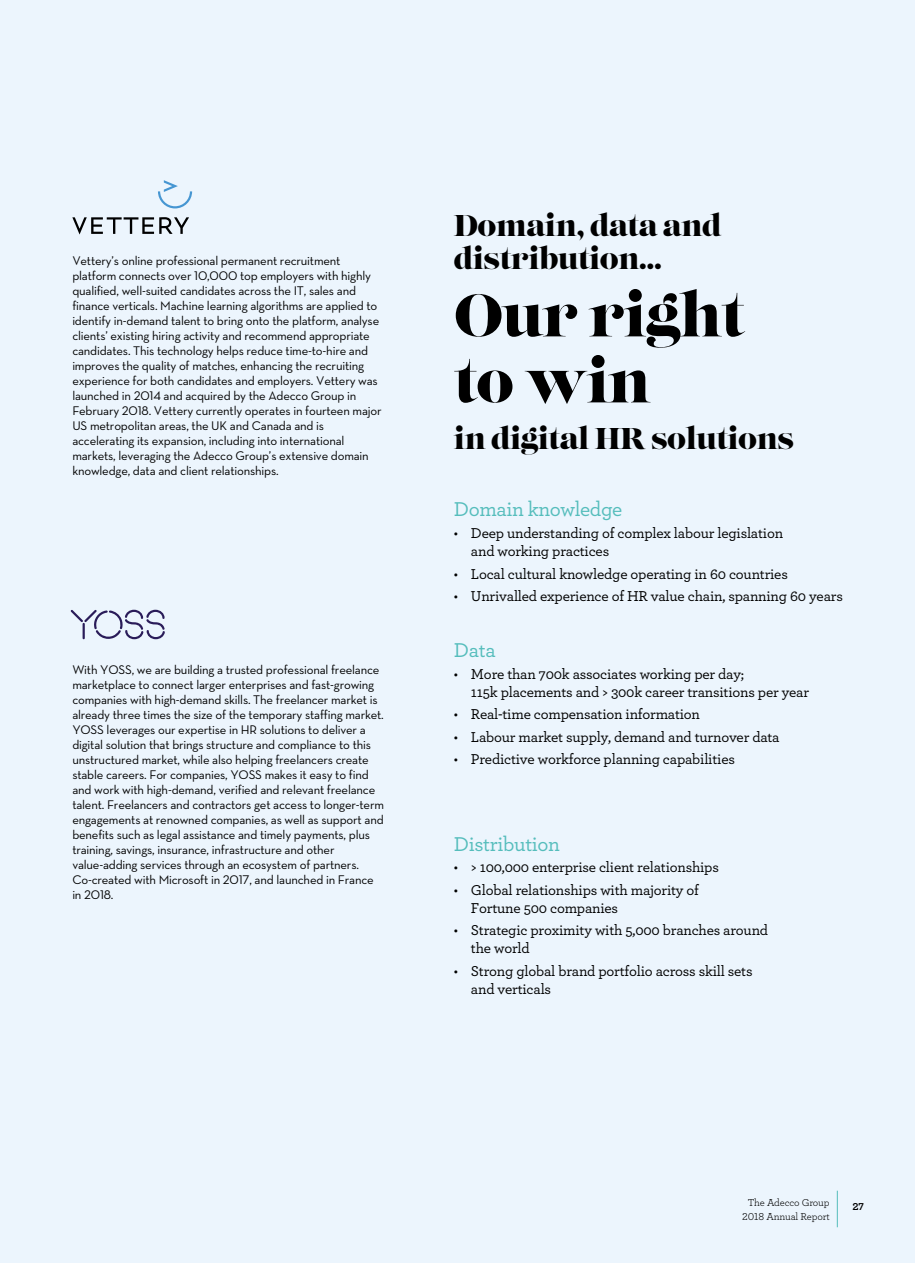
<style>
.page{position:relative;width:915px;height:1263px;background:#fff}
.page>*{position:absolute;margin:0;border:0;box-sizing:border-box;transform-origin:0 0}
.t1{font:60px/66px "Lust";letter-spacing:-.015em;color:#000}
.t2{font:30px/33px "Lust";letter-spacing:-.015em;color:#000}
.t3{font:500 21px "Archer";letter-spacing:-.02em;color:#55bdbc}
.t4{font:500 15px/18px "Archer";letter-spacing:-.015em;color:#000}
.t5{font:12.75px/15px "Neutraface Text";letter-spacing:-.015em;color:#000}
.t6{font:10.5px/13.5px "Archer";letter-spacing:-.015em;color:#000;text-align:center}
.t7{font:700 10.5px "Archer";color:#000}
</style>
<div class="page">
<div style="left:0;top:0;width:914px;height:1263px;background:#ecf5fd"></div>
<svg style="left:71px;top:610px;width:94px;height:29px"></svg>
<svg style="left:72px;top:217px;width:117px;height:17px"></svg>
<svg style="left:158px;top:180px;width:34px;height:28px"></svg>
<hr style="left:836px;top:1191px;width:1px;height:36px;background:#55bdbc">
<p class="t5" style="left:72px;top:253px;width:311px">Vettery’s online professional permanent recruitment platform connects over 10,000 top employers with highly qualified, well-suited candidates across the IT, sales and finance verticals. Machine learning algorithms are applied to identify in-demand talent to bring onto the platform, analyse clients’ existing hiring activity and recommend appropriate candidates. This technology helps reduce time-to-hire and improves the quality of matches, enhancing the recruiting experience for both candidates and employers. Vettery was launched in 2014 and acquired by the Adecco Group in February 2018. Vettery currently operates in fourteen major US metropolitan areas, the UK and Canada and is accelerating its expansion, including into international markets, leveraging the Adecco Group’s extensive domain knowledge, data and client relationships.</p>
<p class="t5" style="left:72px;top:662px;width:313px">With YOSS, we are building a trusted professional freelance marketplace to connect larger enterprises and fast-growing companies with high-demand skills. The freelancer market is already three times the size of the temporary staffing market.<br>YOSS leverages our expertise in HR solutions to deliver a digital solution that brings structure and compliance to this unstructured market, while also helping freelancers create stable careers. For companies, YOSS makes it easy to find and work with high-demand, verified and relevant freelance talent. Freelancers and contractors get access to longer-term engagements at renowned companies, as well as support and benefits such as legal assistance and timely payments, plus training, savings, insurance, infrastructure and other value-adding services through an ecosystem of partners.<br>Co-created with Microsoft in 2017, and launched in France in 2018.</p>
<h2 class="t2" style="left:454px;top:211px;width:269px">Domain, data and distribution…</h2>
<h1 class="t1" style="left:454px;top:286px;width:292px">Our right to win</h1>
<h2 class="t2" style="left:454px;top:424px;width:341px">in digital HR solutions</h2>
<h3 class="t3" style="left:454px;top:494px;width:170px">Domain knowledge</h3>
<p class="t4" style="left:471px;top:523px;width:313px;text-indent:-17px">• Deep understanding of complex labour legislation and working practices</p>
<p class="t4" style="left:454px;top:564px;width:335px">• Local cultural knowledge operating in 60 countries</p>
<p class="t4" style="left:454px;top:586px;width:390px">• Unrivalled experience of HR value chain, spanning 60 years</p>
<h3 class="t3" style="left:454px;top:635px;width:43px">Data</h3>
<p class="t4" style="left:471px;top:664px;width:339px;text-indent:-17px">• More than 700k associates working per day;<br>115k placements and &gt; 300k career transitions per year</p>
<p class="t4" style="left:454px;top:704px;width:247px">• Real-time compensation information</p>
<p class="t4" style="left:454px;top:727px;width:327px">• Labour market supply, demand and turnover data</p>
<p class="t4" style="left:454px;top:749px;width:282px">• Predictive workforce planning capabilities</p>
<h3 class="t3" style="left:454px;top:828px;width:108px">Distribution</h3>
<p class="t4" style="left:454px;top:857px;width:266px">• &gt; 100,000 enterprise client relationships</p>
<p class="t4" style="left:471px;top:880px;width:229px;text-indent:-17px">• Global relationships with majority of<br>Fortune 500 companies</p>
<p class="t4" style="left:471px;top:920px;width:298px;text-indent:-17px">• Strategic proximity with 5,000 branches around the world</p>
<p class="t4" style="left:471px;top:961px;width:283px;text-indent:-17px">• Strong global brand portfolio across skill sets and verticals</p>
<p class="t6" style="left:742px;top:1196px;width:89px">The Adecco Group<br>2018 Annual Report</p>
<p class="t7" style="left:852px;top:1198px;width:13px">27</p>
</div>
